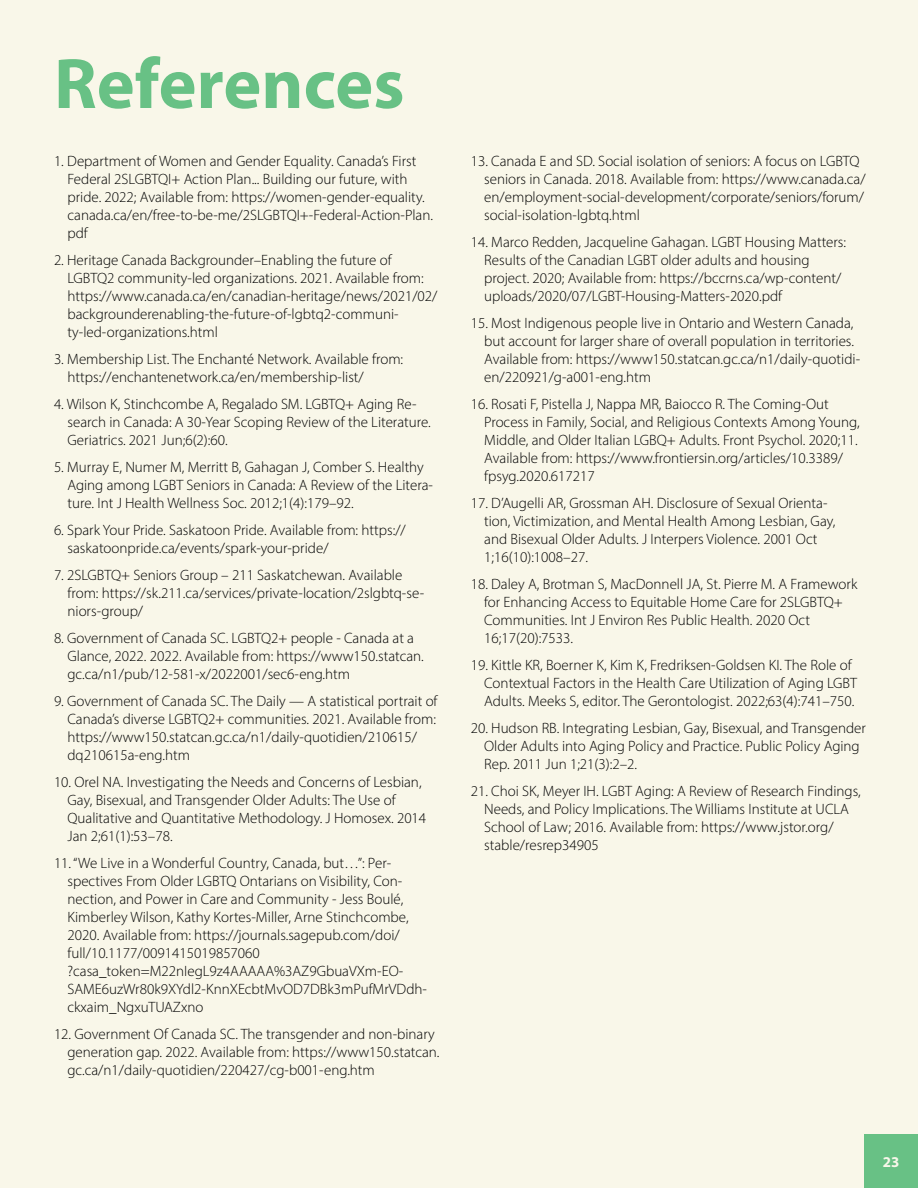
<style>
.page{position:relative;width:918px;height:1188px;background:#f9f7e9}
.page>*{position:absolute;margin:0;border:0;box-sizing:border-box;transform-origin:0 0}
.t1{font:700 72px "Myriad Pro";color:#68c185}
.t2{font:300 15px/18px "Myriad Pro";color:#000}
.t3{font:700 15px "Myriad Pro";color:#f8f7ea}
</style>
<div class="page">
<div style="left:864px;top:1134px;width:54px;height:54px;background:#68c185"></div>
<h1 class="t1" style="left:54px;top:37px;width:352px">References</h1>
<p class="t2" style="left:68px;top:152px;width:367px;text-indent:-14px">1. Department of Women and Gender Equality. Canada’s First Federal 2SLGBTQI+ Action Plan... Building our future, with pride. 2022; Available from: https://women-gender-equality. canada.ca/en/free-to-be-me/2SLGBTQI+-Federal-Action-Plan. pdf</p>
<p class="t2" style="left:68px;top:251px;width:372px;text-indent:-14px">2. Heritage Canada Backgrounder–Enabling the future of LGBTQ2 community-led organizations. 2021. Available from: https://www.canada.ca/en/canadian-heritage/news/2021/02/ backgrounderenabling-the-future-of-lgbtq2-communi&shy;ty-led-organizations.html</p>
<p class="t2" style="left:68px;top:350px;width:337px;text-indent:-14px">3. Membership List. The Enchanté Network. Available from: https://enchantenetwork.ca/en/membership-list/</p>
<p class="t2" style="left:68px;top:395px;width:365px;text-indent:-14px">4. Wilson K, Stinchcombe A, Regalado SM. LGBTQ+ Aging Re&shy;search in Canada: A 30-Year Scoping Review of the Literature.<br>Geriatrics. 2021 Jun;6(2):60.</p>
<p class="t2" style="left:68px;top:458px;width:367px;text-indent:-14px">5. Murray E, Numer M, Merritt B, Gahagan J, Comber S. Healthy<br>Aging among LGBT Seniors in Canada: A Review of the Litera&shy;ture. Int J Health Wellness Soc. 2012;1(4):179–92.</p>
<p class="t2" style="left:68px;top:521px;width:340px;text-indent:-14px">6. Spark Your Pride. Saskatoon Pride. Available from: https:// saskatoonpride.ca/events/spark-your-pride/</p>
<p class="t2" style="left:68px;top:566px;width:358px;text-indent:-14px">7. 2SLGBTQ+ Seniors Group – 211 Saskatchewan. Available from: https://sk.211.ca/services/private-location/2slgbtq-se&shy;niors-group/</p>
<p class="t2" style="left:68px;top:629px;width:358px;text-indent:-14px">8. Government of Canada SC. LGBTQ2+ people - Canada at a<br>Glance, 2022. 2022. Available from: https://www150.statcan. gc.ca/n1/pub/12-581-x/2022001/sec6-eng.htm</p>
<p class="t2" style="left:68px;top:692px;width:372px;text-indent:-14px">9. Government of Canada SC. The Daily — A statistical portrait of Canada’s diverse LGBTQ2+ communities. 2021. Available from: https://www150.statcan.gc.ca/n1/daily-quotidien/210615/ dq210615a-eng.htm</p>
<p class="t2" style="left:68px;top:773px;width:360px;text-indent:-14px">10. Orel NA. Investigating the Needs and Concerns of Lesbian, Gay, Bisexual, and Transgender Older Adults: The Use of Qualitative and Quantitative Methodology. J Homosex. 2014<br>Jan 2;61(1):53–78.</p>
<p class="t2" style="left:68px;top:854px;width:361px;text-indent:-14px">11. “We Live in a Wonderful Country, Canada, but…”: Per&shy;spectives From Older LGBTQ Ontarians on Visibility, Con&shy;nection, and Power in Care and Community - Jess Boulé, Kimberley Wilson, Kathy Kortes-Miller, Arne Stinchcombe, 2020. Available from: https://journals.sagepub.com/doi/ full/10.1177/0091415019857060 ?casa_token=M22nIegL9z4AAAAA%3AZ9GbuaVXm-EO-SAME6uzWr80k9XYdl2-KnnXEcbtMvOD7DBk3mPufMrVDdh&shy;ckxaim_NgxuTUAZxno</p>
<p class="t2" style="left:68px;top:1025px;width:374px;text-indent:-14px">12. Government Of Canada SC. The transgender and non-binary generation gap. 2022. Available from: https://www150.statcan. gc.ca/n1/daily-quotidien/220427/cg-b001-eng.htm</p>
<p class="t2" style="left:484px;top:152px;width:383px;text-indent:-13px">13. Canada E and SD. Social isolation of seniors: A focus on LGBTQ seniors in Canada. 2018. Available from: https://www.canada.ca/ en/employment-social-development/corporate/seniors/forum/ social-isolation-lgbtq.html</p>
<p class="t2" style="left:484px;top:233px;width:363px;text-indent:-13px">14. Marco Redden, Jacqueline Gahagan. LGBT Housing Matters:<br>Results of the Canadian LGBT older adults and housing project. 2020; Available from: https://bccrns.ca/wp-content/ uploads/2020/07/LGBT-Housing-Matters-2020.pdf</p>
<p class="t2" style="left:484px;top:314px;width:377px;text-indent:-13px">15. Most Indigenous people live in Ontario and Western Canada, but account for larger share of overall population in territories.<br>Available from: https://www150.statcan.gc.ca/n1/daily-quotidi&shy;en/220921/g-a001-eng.htm</p>
<p class="t2" style="left:484px;top:395px;width:377px;text-indent:-13px">16. Rosati F, Pistella J, Nappa MR, Baiocco R. The Coming-Out Process in Family, Social, and Religious Contexts Among Young, Middle, and Older Italian LGBQ+ Adults. Front Psychol. 2020;11.<br>Available from: https://www.frontiersin.org/articles/10.3389/ fpsyg.2020.617217</p>
<p class="t2" style="left:484px;top:494px;width:353px;text-indent:-13px">17. D’Augelli AR, Grossman AH. Disclosure of Sexual Orienta&shy;tion, Victimization, and Mental Health Among Lesbian, Gay, and Bisexual Older Adults. J Interpers Violence. 2001 Oct 1;16(10):1008–27.</p>
<p class="t2" style="left:484px;top:575px;width:375px;text-indent:-13px">18. Daley A, Brotman S, MacDonnell JA, St. Pierre M. A Framework for Enhancing Access to Equitable Home Care for 2SLGBTQ+ Communities. Int J Environ Res Public Health. 2020 Oct 16;17(20):7533.</p>
<p class="t2" style="left:484px;top:656px;width:374px;text-indent:-13px">19. Kittle KR, Boerner K, Kim K, Fredriksen-Goldsen KI. The Role of<br>Contextual Factors in the Health Care Utilization of Aging LGBT<br>Adults. Meeks S, editor. The Gerontologist. 2022;63(4):741–750.</p>
<p class="t2" style="left:484px;top:719px;width:383px;text-indent:-13px">20. Hudson RB. Integrating Lesbian, Gay, Bisexual, and Transgender<br>Older Adults into Aging Policy and Practice. Public Policy Aging<br>Rep. 2011 Jun 1;21(3):2–2.</p>
<p class="t2" style="left:484px;top:782px;width:378px;text-indent:-13px">21. Choi SK, Meyer IH. LGBT Aging: A Review of Research Findings, Needs, and Policy Implications. The Williams Institute at UCLA School of Law; 2016. Available from: https://www.jstor.org/ stable/resrep34905</p>
<p class="t3" style="left:883px;top:1152px;width:18px">23</p>
</div>
